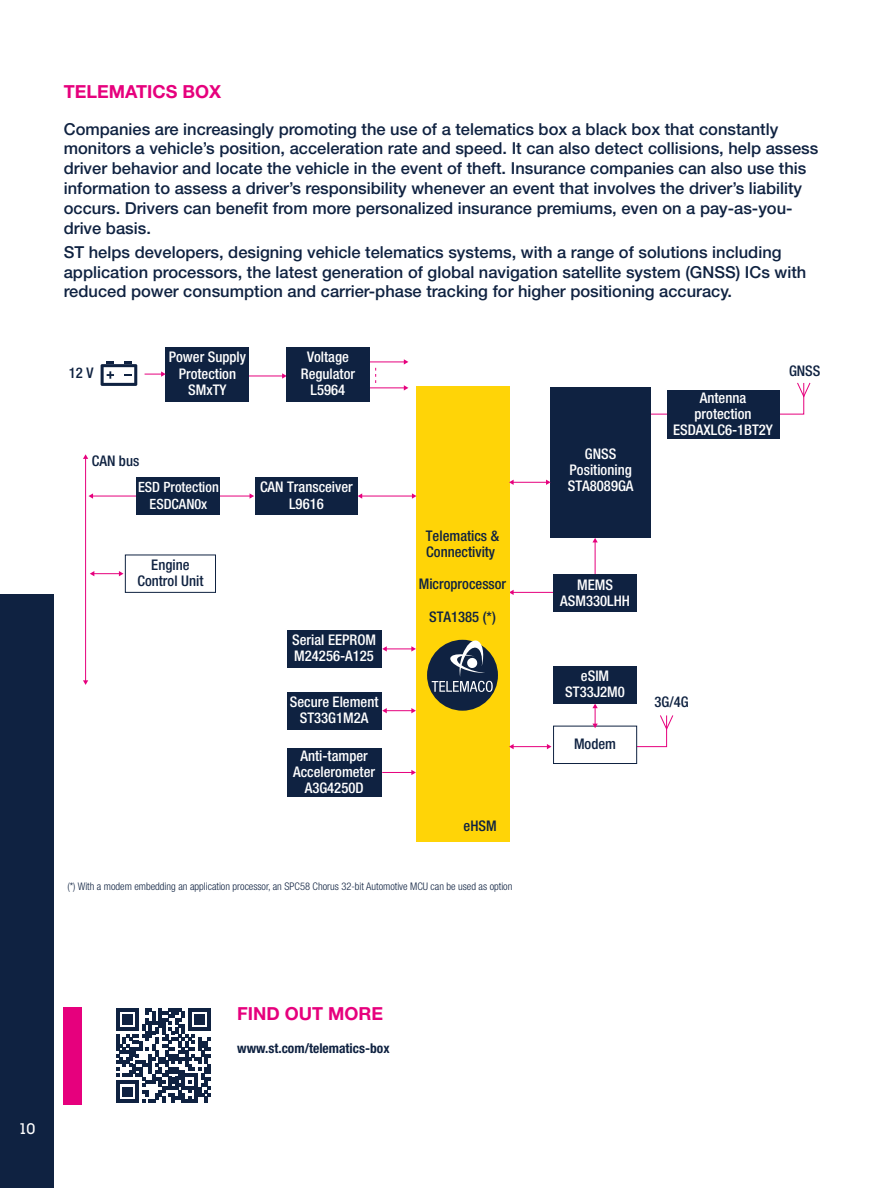
<style>
.page{position:relative;width:893px;height:1188px;background:#fff}
.page>*{position:absolute;margin:0;border:0;box-sizing:border-box;transform-origin:0 0}
.t1{font:700 18px "Helvetica Neue LT Std";color:#e6007d}
.t2{font:500 16.5px/19.8px "Helvetica Neue LT Std";color:#0f2241}
.t3{font:500 15px "Lubalin Graph Std";color:#fff}
.t4{font:500 condensed 14.7px/16.2px "Helvetica Neue LT Std";color:#fff;text-align:center}
.t5{font:500 condensed 14.7px/16.2px "Helvetica Neue LT Std";color:#0f2241;text-align:center}
.t6{font:500 condensed 14.1px/16.2px "Helvetica Neue LT Std";color:#fff;text-align:center}
.t7{font:700 condensed 13.5px "Helvetica Neue LT Std";color:#0f2241}
.t8{font:300 condensed 10.5px "Helvetica Neue LT Std";color:#0f2241}
</style>
<div class="page">
<div style="left:0;top:594px;width:54px;height:594px;background:#0f2241"></div>
<svg style="left:116px;top:1008px;width:95px;height:95px"></svg>
<div style="left:64px;top:1007px;width:18px;height:97px;background:#e6007d"></div>
<hr style="left:513px;top:592px;width:52px;height:1px;background:#e6007d">
<svg style="left:509px;top:590px;width:5px;height:5px"></svg>
<svg style="left:651px;top:382px;width:160px;height:33px"></svg>
<hr style="left:247px;top:376px;width:36px;height:1px;background:#e6007d">
<svg style="left:282px;top:373px;width:4px;height:6px"></svg>
<hr style="left:369px;top:361px;width:36px;height:1px;background:#e6007d">
<svg style="left:404px;top:359px;width:4px;height:6px"></svg>
<hr style="left:369px;top:387px;width:36px;height:1px;background:#e6007d">
<svg style="left:404px;top:385px;width:4px;height:6px"></svg>
<hr style="left:92px;top:496px;width:158px;height:1px;background:#e6007d">
<svg style="left:88px;top:493px;width:5px;height:6px"></svg>
<svg style="left:250px;top:493px;width:4px;height:6px"></svg>
<div style="left:551px;top:387px;width:100px;height:151px;background:#0f2241"></div>
<div style="left:166px;top:347px;width:83px;height:54px;background:#0f2241"></div>
<div style="left:286px;top:347px;width:84px;height:54px;background:#0f2241"></div>
<div style="left:137px;top:477px;width:83px;height:38px;background:#0f2241"></div>
<div style="left:667px;top:390px;width:113px;height:49px;background:#0f2241"></div>
<svg style="left:634px;top:715px;width:40px;height:33px"></svg>
<div style="left:255px;top:477px;width:103px;height:38px;background:#0f2241"></div>
<div style="left:416px;top:387px;width:93px;height:455px;background:#ffd407"></div>
<hr style="left:85px;top:458px;width:1px;height:223px;background:#e6007d">
<svg style="left:83px;top:680px;width:5px;height:5px"></svg>
<svg style="left:83px;top:454px;width:5px;height:5px"></svg>
<svg style="left:145px;top:371px;width:21px;height:6px"></svg>
<hr style="left:595px;top:542px;width:1px;height:33px;background:#e6007d">
<svg style="left:592px;top:538px;width:6px;height:4px"></svg>
<svg style="left:101px;top:361px;width:36px;height:25px"></svg>
<hr style="left:513px;top:482px;width:34px;height:1px;background:#e6007d">
<svg style="left:546px;top:480px;width:5px;height:5px"></svg>
<svg style="left:509px;top:480px;width:5px;height:5px"></svg>
<hr style="left:513px;top:746px;width:35px;height:1px;background:#e6007d">
<svg style="left:547px;top:744px;width:4px;height:5px"></svg>
<svg style="left:509px;top:744px;width:5px;height:5px"></svg>
<hr style="left:361px;top:496px;width:52px;height:1px;background:#e6007d">
<svg style="left:412px;top:493px;width:4px;height:6px"></svg>
<svg style="left:358px;top:493px;width:4px;height:6px"></svg>
<div style="left:553px;top:726px;width:84px;height:38px;background:#fff"></div>
<div style="left:553px;top:726px;width:84px;height:38px;border:1px solid #0f2241"></div>
<svg style="left:90px;top:571px;width:33px;height:5px"></svg>
<div style="left:287px;top:630px;width:95px;height:38px;background:#0f2241"></div>
<div style="left:553px;top:575px;width:84px;height:37px;background:#0f2241"></div>
<div style="left:553px;top:666px;width:84px;height:38px;background:#0f2241"></div>
<svg style="left:382px;top:646px;width:34px;height:6px"></svg>
<svg style="left:382px;top:708px;width:34px;height:5px"></svg>
<div style="left:287px;top:692px;width:95px;height:37px;background:#0f2241"></div>
<div style="left:287px;top:748px;width:95px;height:49px;background:#0f2241"></div>
<hr style="left:382px;top:772px;width:30px;height:1px;background:#e6007d">
<svg style="left:411px;top:770px;width:5px;height:5px"></svg>
<div style="left:125px;top:555px;width:91px;height:38px;border:1px solid #0f2241"></div>
<svg style="left:592px;top:704px;width:6px;height:24px"></svg>
<div style="left:427px;top:640px;width:71px;height:71px;background:#0f2241;border-radius:50%"></div>
<svg style="left:432px;top:639px;width:61px;height:53px"></svg>
<p class="t1" style="left:64px;top:80px;width:159px">TELEMATICS BOX</p>
<p class="t2" style="left:64px;top:119px;width:756px">Companies are increasingly promoting the use of a telematics box a black box that constantly monitors a vehicle’s position, acceleration rate and speed. It can also detect collisions, help assess driver behavior and locate the vehicle in the event of theft. Insurance companies can also use this information to assess a driver’s responsibility whenever an event that involves the driver’s liability occurs. Drivers can benefit from more personalized insurance premiums, even on a pay-as-you&shy;drive basis.</p>
<p class="t2" style="left:64px;top:242px;width:744px">ST helps developers, designing vehicle telematics systems, with a range of solutions including application processors, the latest generation of global navigation satellite system (GNSS) ICs with reduced power consumption and carrier-phase tracking for higher positioning accuracy.</p>
<p class="t4" style="left:169px;top:349px;width:79px">Power Supply<br>Protection<br>SMxTY</p>
<p class="t4" style="left:301px;top:349px;width:56px">Voltage<br>Regulator<br>L5964</p>
<p class="t5" style="left:69px;top:364px;width:26px">12 V</p>
<p class="t5" style="left:789px;top:362px;width:33px">GNSS</p>
<p class="t4" style="left:673px;top:389px;width:101px">Antenna protection<br>ESDAXLC6-1BT2Y</p>
<p class="t5" style="left:92px;top:453px;width:49px">CAN bus</p>
<p class="t6" style="left:138px;top:479px;width:82px">ESD Protection<br>ESDCAN0x</p>
<p class="t5" style="left:137px;top:557px;width:67px">Engine<br>Control Unit</p>
<p class="t4" style="left:260px;top:479px;width:94px">CAN Transceiver<br>L9616</p>
<p class="t4" style="left:292px;top:632px;width:85px;text-align:left">Serial EEPROM<br>M24256-A125</p>
<p class="t4" style="left:290px;top:694px;width:90px">Secure Element<br>ST33G1M2A</p>
<p class="t4" style="left:293px;top:747px;width:83px">Anti-tamper<br>Accelerometer<br>A3G4250D</p>
<p class="t5" style="left:426px;top:527px;width:75px;text-align:left">Telematics &amp;<br>Connectivity</p>
<p class="t5" style="left:419px;top:568px;width:89px;line-height:32.2px">Microprocessor<br>STA1385 (*)</p>
<p class="t5" style="left:464px;top:817px;width:35px">eHSM</p>
<p class="t8" style="left:67px;top:880px;width:446px">(*) With a modem embedding an application processor, an SPC58 Chorus 32-bit Automotive MCU can be used as option</p>
<p class="t4" style="left:568px;top:446px;width:67px">GNSS<br>Positioning<br>STA8089GA</p>
<p class="t4" style="left:560px;top:576px;width:71px">MEMS<br>ASM330LHH</p>
<p class="t4" style="left:565px;top:668px;width:61px">eSIM<br>ST33J2M0</p>
<p class="t5" style="left:574px;top:736px;width:44px">Modem</p>
<p class="t5" style="left:654px;top:694px;width:36px">3G/4G</p>
<p class="t3" style="left:19px;top:1119px;width:18px">10</p>
<p class="t1" style="left:237px;top:1002px;width:147px">FIND OUT MORE</p>
<p class="t7" style="left:237px;top:1040px;width:154px">www.st.com/telematics-box</p>
</div>
